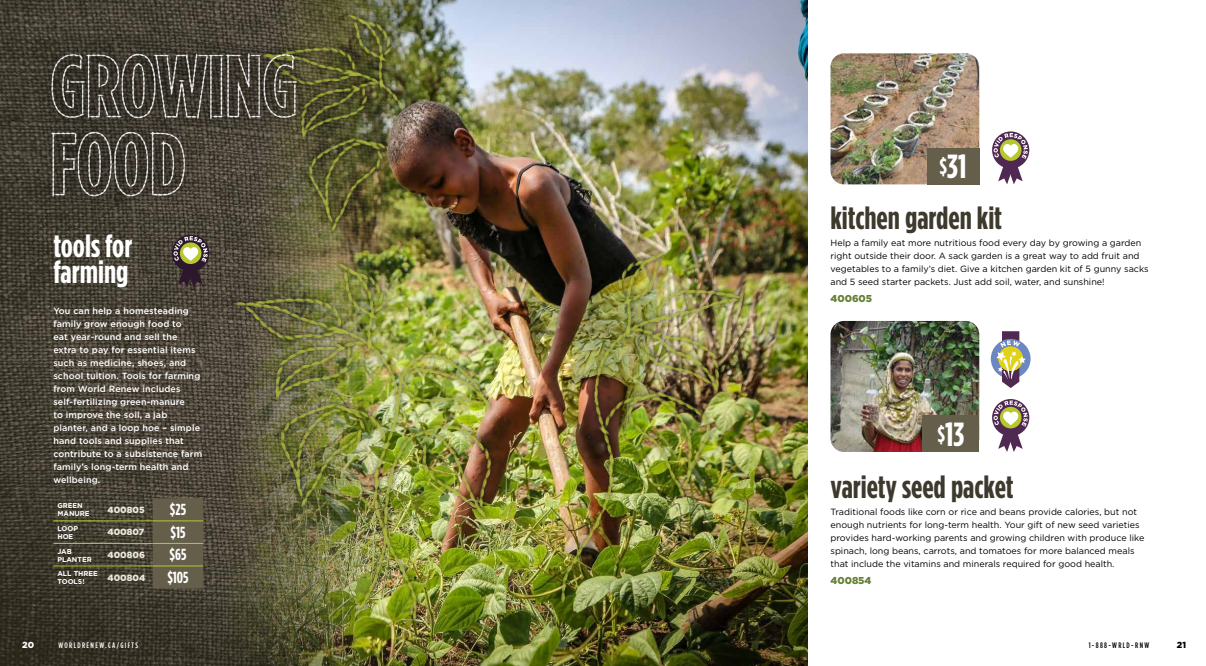
<style>
.page{position:relative;width:1206px;height:666px;background:#fff}
.page>*{position:absolute;margin:0;border:0;box-sizing:border-box;transform-origin:0 0}
.t1{font:700 33.4px "Gotham Condensed";color:#fff}
.t2{font:700 32px "Gotham Condensed";color:#3d392d}
.t3{font:700 32px/25.4px "Gotham Condensed";color:#fff}
.t4{font:700 16px "Gotham Condensed";color:#fff}
.t5{font:900 10px "Gotham";color:#657f34}
.t6{font:9px/13px "Gotham";color:#000}
.t7{font:500 9px/13px "Gotham";letter-spacing:.01em;color:#fff}
.t8{font:900 9px "Gotham";color:#ecebdb}
.t9{font:900 8.8px "Gotham";color:#fff}
.t10{font:900 8.8px "Gotham";color:#000}
.t11{font:500 8px "Gotham Condensed";letter-spacing:.17em;color:#fff}
.t12{font:500 8px "Gotham Condensed";letter-spacing:.17em;color:#000}
.t13{font:700 7px/8px "Gotham";color:#fff}
.s1{font-size:22px}
</style>
<div class="page">
<img style="left:0;top:0;width:53px;height:666px">
<img style="left:745px;top:0;width:62px;height:666px">
<img style="left:53px;top:0;width:692px;height:666px">
<img style="left:831px;top:321px;width:148px;height:131px">
<div style="left:172px;top:235px;width:37px;height:37px;background:#2c172d;border-radius:50%"></div>
<svg style="left:173px;top:236px;width:35px;height:52px"></svg>
<div style="left:153px;top:498px;width:50px;height:91px;background:#645e4a"></div>
<hr style="left:53px;top:521px;width:50px;height:1px;background:#b5c82d">
<hr style="left:103px;top:521px;width:50px;height:1px;background:#b5c82d">
<hr style="left:153px;top:521px;width:50px;height:1px;background:#b5c82d">
<hr style="left:53px;top:543px;width:50px;height:1px;background:#b5c82d">
<hr style="left:103px;top:543px;width:50px;height:1px;background:#b5c82d">
<hr style="left:153px;top:543px;width:50px;height:1px;background:#b5c82d">
<hr style="left:53px;top:566px;width:50px;height:1px;background:#b5c82d">
<hr style="left:103px;top:566px;width:50px;height:1px;background:#b5c82d">
<hr style="left:153px;top:566px;width:50px;height:1px;background:#b5c82d">
<img style="left:831px;top:53px;width:148px;height:131px">
<div style="left:927px;top:148px;width:52px;height:36px;background:#645e4a"></div>
<div style="left:923px;top:416px;width:56px;height:36px;background:#645e4a"></div>
<svg style="left:992px;top:131px;width:37px;height:38px"></svg>
<svg style="left:994px;top:133px;width:34px;height:51px"></svg>
<svg style="left:992px;top:399px;width:37px;height:37px"></svg>
<svg style="left:994px;top:401px;width:34px;height:51px"></svg>
<div style="left:34px;top:37px;width:280px;height:176px;background:#000;opacity:.75"></div>
<img style="left:36px;top:28px;width:286px;height:173px">
<div style="left:991px;top:339px;width:40px;height:40px;background:#6c88c2;border-radius:50%"></div>
<svg style="left:997px;top:331px;width:29px;height:57px"></svg>
<h2 class="t3" style="left:53px;top:232px;width:80px">tools for farming</h2>
<p class="t7" style="left:53px;top:304px;width:150px">You can help a homesteading family grow enough food to<br>eat year-round and sell the extra to pay for essential items such as medicine, shoes, and school tuition. Tools for farming from World Renew includes self-fertilizing green-manure<br>to improve the soil, a jab planter, and a loop hoe – simple hand tools and supplies that contribute to a subsistence farm family’s long-term health and wellbeing.</p>
<p class="t13" style="left:57px;top:502px;width:34px">GREEN<br>MANURE</p>
<p class="t8" style="left:107px;top:505px;width:39px">400805</p>
<h3 class="t4" style="left:170px;top:501px;width:18px">$25</h3>
<p class="t13" style="left:57px;top:524px;width:22px">LOOP<br>HOE</p>
<p class="t8" style="left:107px;top:527px;width:38px">400807</p>
<h3 class="t4" style="left:171px;top:523px;width:16px">$15</h3>
<p class="t13" style="left:57px;top:547px;width:36px">JAB<br>PLANTER</p>
<p class="t8" style="left:107px;top:550px;width:39px">400806</p>
<h3 class="t4" style="left:170px;top:546px;width:18px">$65</h3>
<p class="t13" style="left:57px;top:570px;width:42px">ALL THREE<br>TOOLS!</p>
<p class="t8" style="left:107px;top:572px;width:39px">400804</p>
<h3 class="t4" style="left:167px;top:568px;width:23px">$105</h3>
<h1 class="t1" style="left:940px;top:147px;width:29px"><span class="s1">$</span>31</h1>
<h2 class="t2" style="left:831px;top:199px;width:173px">kitchen garden kit</h2>
<p class="t6" style="left:831px;top:236px;width:320px">Help a family eat more nutritious food every day by growing a garden right outside their door. A sack garden is a great way to add fruit and vegetables to a family’s diet. Give a kitchen garden kit of 5 gunny sacks and 5 seed starter packets. Just add soil, water, and sunshine!</p>
<p class="t5" style="left:831px;top:292px;width:43px">400605</p>
<h1 class="t1" style="left:937px;top:415px;width:29px"><span class="s1">$</span>13</h1>
<h2 class="t2" style="left:831px;top:469px;width:185px">variety seed packet</h2>
<p class="t6" style="left:831px;top:506px;width:315px">Traditional foods like corn or rice and beans provide calories, but not enough nutrients for long-term health. Your gift of new seed varieties provides hard-working parents and growing children with produce like spinach, long beans, carrots, and tomatoes for more balanced meals that include the vitamins and minerals required for good health.</p>
<p class="t5" style="left:831px;top:575px;width:42px">400854</p>
<p class="t9" style="left:22px;top:640px;width:13px">20</p>
<p class="t11" style="left:58px;top:641px;width:81px">WORLDRENEW.CA/GIFTS</p>
<p class="t12" style="left:1089px;top:641px;width:62px">1-888-WRLD-RNW</p>
<p class="t10" style="left:1177px;top:640px;width:11px">21</p>
</div>
